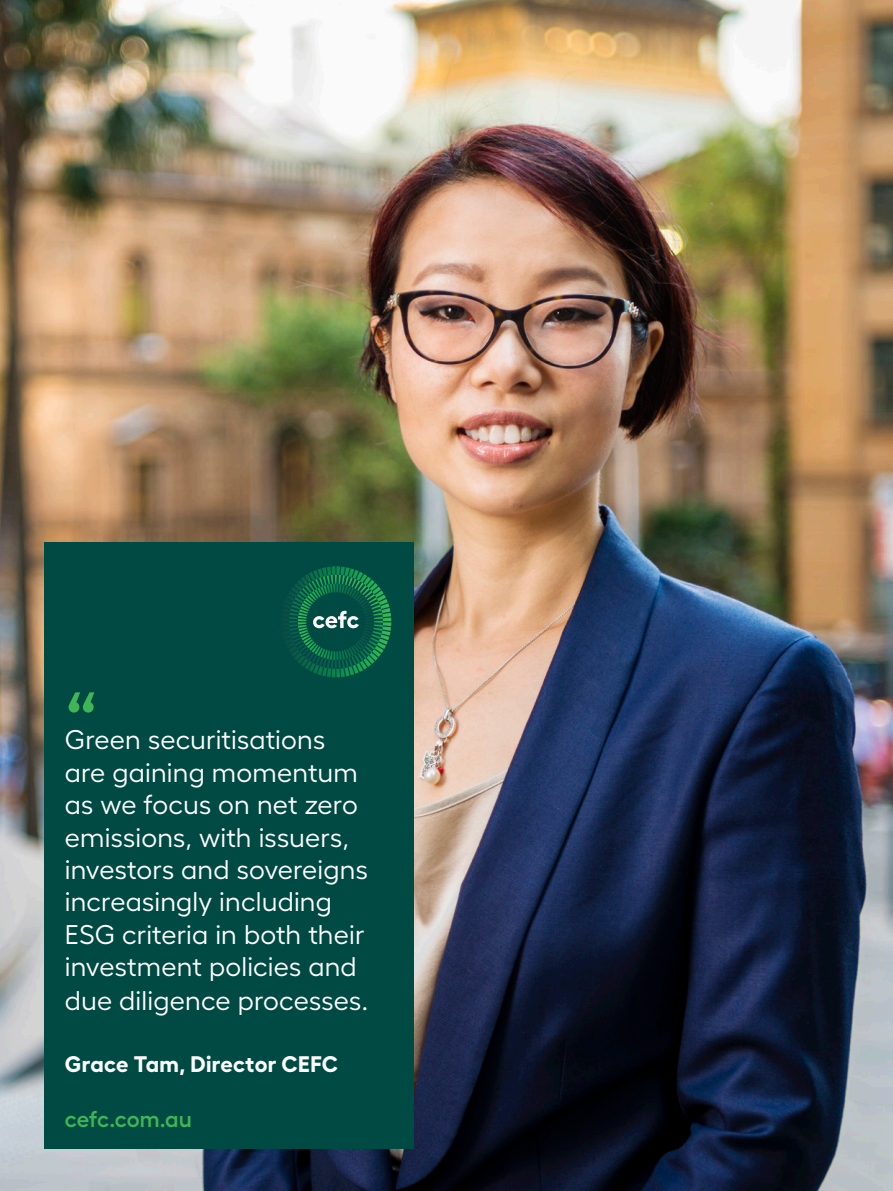
<style>
.page{position:relative;width:893px;height:1191px;background:#fff}
.page>*{position:absolute;margin:0;border:0;box-sizing:border-box;transform-origin:0 0}
.t1{font:600 75px "Hellix";color:#3fb655}
.t2{font:27px/32.7px "Hellix";letter-spacing:.005em;color:#fff}
.t3{font:700 22.5px "Hellix";letter-spacing:.015em;color:#fff}
.t4{font:600 22.5px "Hellix";letter-spacing:-.005em;color:#3fb655}
</style>
<div class="page">
<img style="left:0;top:0;width:893px;height:1191px">
<div style="left:44px;top:542px;width:370px;height:606px;background:#004a44"></div>
<img style="left:298px;top:628px;width:76px;height:21px">
<svg style="left:281px;top:566px;width:110px;height:62px"></svg>
<p class="t1" style="left:65px;top:665px;width:35px">“</p>
<p class="t2" style="left:65px;top:721px;width:305px">Green securitisations are gaining momentum as we focus on net zero emissions, with issuers, investors and sovereigns increasingly including<br>ESG criteria in both their investment policies and due diligence processes.</p>
<p class="t3" style="left:65px;top:1045px;width:275px">Grace Tam, Director CEFC</p>
<p class="t4" style="left:65px;top:1101px;width:128px">cefc.com.au</p>
</div>
